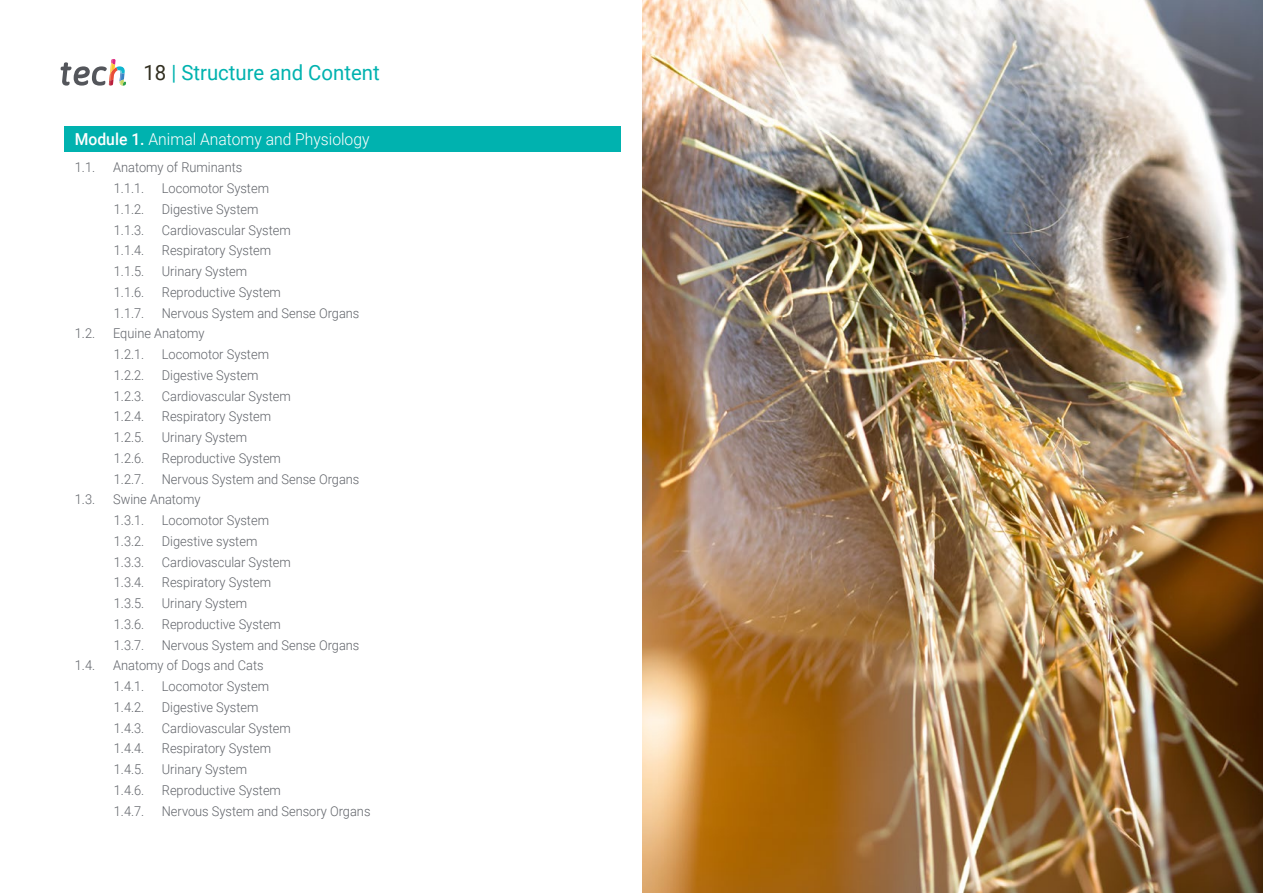
<style>
.page{position:relative;width:1263px;height:893px;background:#fff}
.page>*{position:absolute;margin:0;border:0;box-sizing:border-box;transform-origin:0 0}
.t1{font:21px "Roboto";color:#00b2af}
.t2{font:300 16.5px "Roboto";color:#fff;scale:.95 1}
.t3{font:300 13.5px/20.7px "Roboto";color:#61646a;scale:.95 1}
.s1{color:#312e20}
.s2{font-weight:500}
</style>
<div class="page">
<img style="left:642px;top:0;width:621px;height:893px">
<div style="left:64px;top:126px;width:557px;height:26px;background:#00b2af"></div>
<svg style="left:61px;top:59px;width:65px;height:27px"></svg>
<h1 class="t1" style="left:144px;top:57px;width:238px"><span class="s1">18</span> | Structure and Content</h1>
<p class="t2" style="left:75px;top:128px;width:312px"><span class="s2">Module 1.</span> Animal Anatomy and Physiology</p>
<p class="t3" style="left:75px;top:157px;width:23px">1.1.</p>
<p class="t3" style="left:113px;top:157px;width:138px">Anatomy of Ruminants<br>1.1.1.</p>
<p class="t3" style="left:162px;top:177px;width:114px">Locomotor System</p>
<p class="t3" style="left:114px;top:198px;width:34px">1.1.2.</p>
<p class="t3" style="left:162px;top:198px;width:103px">Digestive System</p>
<p class="t3" style="left:114px;top:219px;width:34px">1.1.3.</p>
<p class="t3" style="left:162px;top:219px;width:137px">Cardiovascular System</p>
<p class="t3" style="left:114px;top:240px;width:34px">1.1.4.</p>
<p class="t3" style="left:162px;top:240px;width:117px">Respiratory System</p>
<p class="t3" style="left:114px;top:260px;width:34px">1.1.5.</p>
<p class="t3" style="left:162px;top:260px;width:91px">Urinary System</p>
<p class="t3" style="left:114px;top:281px;width:34px">1.1.6.</p>
<p class="t3" style="left:162px;top:281px;width:127px">Reproductive System</p>
<p class="t3" style="left:114px;top:302px;width:34px">1.1.7.</p>
<p class="t3" style="left:162px;top:302px;width:209px">Nervous System and Sense Organs</p>
<p class="t3" style="left:75px;top:323px;width:23px">1.2.</p>
<p class="t3" style="left:113px;top:323px;width:98px">Equine Anatomy<br>1.2.1.</p>
<p class="t3" style="left:162px;top:343px;width:114px">Locomotor System</p>
<p class="t3" style="left:114px;top:364px;width:34px">1.2.2.</p>
<p class="t3" style="left:162px;top:364px;width:103px">Digestive System</p>
<p class="t3" style="left:114px;top:385px;width:34px">1.2.3.</p>
<p class="t3" style="left:162px;top:385px;width:137px">Cardiovascular System</p>
<p class="t3" style="left:114px;top:406px;width:34px">1.2.4.</p>
<p class="t3" style="left:162px;top:406px;width:117px">Respiratory System</p>
<p class="t3" style="left:114px;top:426px;width:34px">1.2.5.</p>
<p class="t3" style="left:162px;top:426px;width:91px">Urinary System</p>
<p class="t3" style="left:114px;top:447px;width:34px">1.2.6.</p>
<p class="t3" style="left:162px;top:447px;width:127px">Reproductive System</p>
<p class="t3" style="left:114px;top:468px;width:34px">1.2.7.</p>
<p class="t3" style="left:162px;top:468px;width:209px">Nervous System and Sense Organs</p>
<p class="t3" style="left:75px;top:489px;width:23px">1.3.</p>
<p class="t3" style="left:113px;top:489px;width:94px">Swine Anatomy<br>1.3.1.</p>
<p class="t3" style="left:162px;top:509px;width:114px">Locomotor System</p>
<p class="t3" style="left:114px;top:530px;width:34px">1.3.2.</p>
<p class="t3" style="left:162px;top:530px;width:102px">Digestive system</p>
<p class="t3" style="left:114px;top:551px;width:34px">1.3.3.</p>
<p class="t3" style="left:162px;top:551px;width:137px">Cardiovascular System</p>
<p class="t3" style="left:114px;top:572px;width:34px">1.3.4.</p>
<p class="t3" style="left:162px;top:572px;width:117px">Respiratory System</p>
<p class="t3" style="left:114px;top:592px;width:34px">1.3.5.</p>
<p class="t3" style="left:162px;top:592px;width:91px">Urinary System</p>
<p class="t3" style="left:114px;top:613px;width:34px">1.3.6.</p>
<p class="t3" style="left:162px;top:613px;width:127px">Reproductive System</p>
<p class="t3" style="left:114px;top:634px;width:34px">1.3.7.</p>
<p class="t3" style="left:162px;top:634px;width:209px">Nervous System and Sense Organs</p>
<p class="t3" style="left:75px;top:655px;width:23px">1.4.</p>
<p class="t3" style="left:113px;top:655px;width:160px">Anatomy of Dogs and Cats<br>1.4.1.</p>
<p class="t3" style="left:162px;top:675px;width:114px">Locomotor System</p>
<p class="t3" style="left:114px;top:696px;width:34px">1.4.2.</p>
<p class="t3" style="left:162px;top:696px;width:103px">Digestive System</p>
<p class="t3" style="left:114px;top:717px;width:34px">1.4.3.</p>
<p class="t3" style="left:162px;top:717px;width:137px">Cardiovascular System</p>
<p class="t3" style="left:114px;top:738px;width:34px">1.4.4.</p>
<p class="t3" style="left:162px;top:738px;width:117px">Respiratory System</p>
<p class="t3" style="left:114px;top:758px;width:34px">1.4.5.</p>
<p class="t3" style="left:162px;top:758px;width:91px">Urinary System</p>
<p class="t3" style="left:114px;top:779px;width:34px">1.4.6.</p>
<p class="t3" style="left:162px;top:779px;width:127px">Reproductive System</p>
<p class="t3" style="left:114px;top:800px;width:34px">1.4.7.</p>
<p class="t3" style="left:162px;top:800px;width:221px">Nervous System and Sensory Organs</p>
</div>
